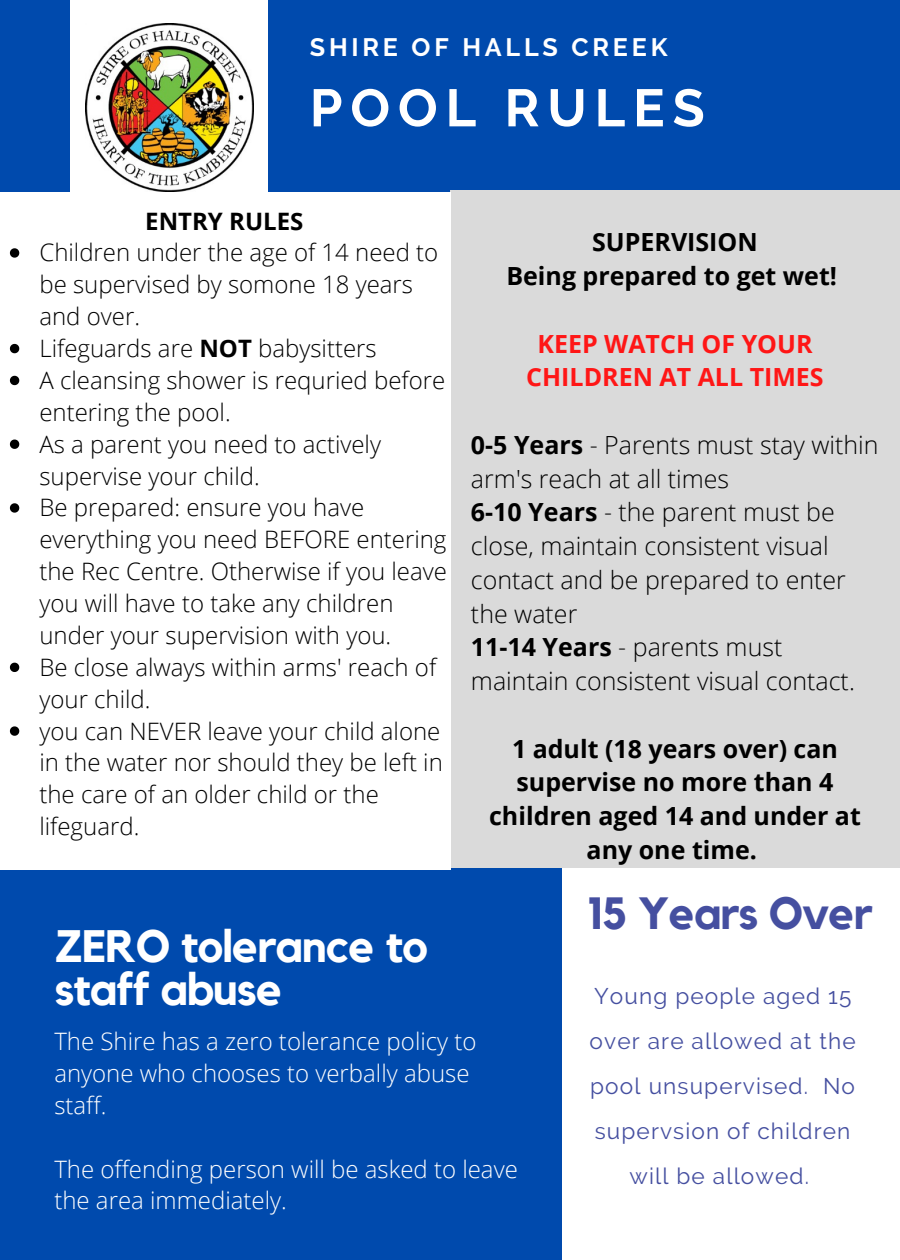
<style>
.page{position:relative;width:900px;height:1260px;background:#004aad}
.page>*{position:absolute;margin:0;border:0;box-sizing:border-box;transform-origin:0 0}
.t1{font:700 52.5px "Raleway";letter-spacing:.15em;color:#fff}
.t2{font:700 45.25px/43px "Kollektif";letter-spacing:-.02em;color:#fff}
.t3{font:700 45px "Kollektif";letter-spacing:-.02em;color:#454fa0}
.t4{font:700 25.25px "Raleway";letter-spacing:.15em;color:#fff}
.t5{font:300 25px/33.8px "Open Sans";color:#000}
.t6{font:700 25px/33.8px "Open Sans";color:#000;text-align:center}
.t7{font:700 25px/33.8px "Open Sans";color:#ff1616;text-align:center}
.t8{font:300 24px/32px "Open Sans";color:#000}
.t9{font:300 24px/32px "Open Sans";color:#fff}
.t10{font:700 24px "Open Sans";color:#000}
.t11{font:22.75px/45px "Raleway";letter-spacing:.05em;color:#454fa0;text-align:center}
.s1{font-weight:700}
</style>
<div class="page">
<div style="left:71px;top:0;width:197px;height:206px;background:#fff"></div>
<div style="left:562px;top:868px;width:338px;height:392px;background:#fff"></div>
<img style="left:85px;top:23px;width:169px;height:169px">
<div style="left:450px;top:190px;width:450px;height:678px;background:#dadada"></div>
<div style="left:0;top:192px;width:451px;height:677px;background:#fff"></div>
<svg style="left:10px;top:248px;width:9px;height:10px"></svg>
<svg style="left:10px;top:344px;width:9px;height:9px"></svg>
<svg style="left:10px;top:376px;width:9px;height:9px"></svg>
<svg style="left:10px;top:440px;width:9px;height:9px"></svg>
<svg style="left:10px;top:503px;width:9px;height:10px"></svg>
<svg style="left:10px;top:663px;width:9px;height:9px"></svg>
<svg style="left:10px;top:726px;width:9px;height:10px"></svg>
<p class="t4" style="left:310px;top:33px;width:359px">SHIRE OF HALLS CREEK</p>
<h1 class="t1" style="left:310px;top:77px;width:396px">POOL RULES</h1>
<p class="t10" style="left:145px;top:204px;width:160px">ENTRY RULES</p>
<p class="t8" style="left:39px;top:236px;width:409px">Children under the age of 14 need to be supervised by somone 18 years and over.<br>Lifeguards are <span class="s1">NOT</span> babysitters<br>A cleansing shower is requried before entering the pool.<br>As a parent you need to actively supervise your child.<br>Be prepared: ensure you have everything you need BEFORE entering the Rec Centre. Otherwise if you leave you will have to take any children under your supervision with you.<br>Be close always within arms' reach of your child.<br>you can NEVER leave your child alone in the water nor should they be left in the care of an older child or the lifeguard.</p>
<p class="t6" style="left:506px;top:225px;width:332px">SUPERVISION<br>Being prepared to get wet!</p>
<p class="t7" style="left:526px;top:326px;width:299px">KEEP WATCH OF YOUR<br>CHILDREN AT ALL TIMES</p>
<p class="t5" style="left:471px;top:427px;width:409px"><span class="s1">0-5 Years</span> - Parents must stay within arm's reach at all times<br><span class="s1">6-10 Years</span> - the parent must be close, maintain consistent visual contact and be prepared to enter the water<br><span class="s1">11-14 Years</span> - parents must maintain consistent visual contact.</p>
<p class="t6" style="left:489px;top:731px;width:373px">1 adult (18 years over) can supervise no more than 4 children aged 14 and under at any one time.</p>
<h2 class="t2" style="left:54px;top:927px;width:375px">ZERO tolerance to staff abuse</h2>
<p class="t9" style="left:54px;top:1025px;width:424px">The Shire has a zero tolerance policy to anyone who chooses to verbally abuse staff.</p>
<p class="t9" style="left:54px;top:1152px;width:465px">The offending person will be asked to leave the area immediately.</p>
<h3 class="t3" style="left:587px;top:893px;width:287px">15 Years Over</h3>
<p class="t11" style="left:590px;top:973px;width:268px">Young people aged 15 over are allowed at the pool unsupervised. No supervsion of children will be allowed.</p>
</div>
